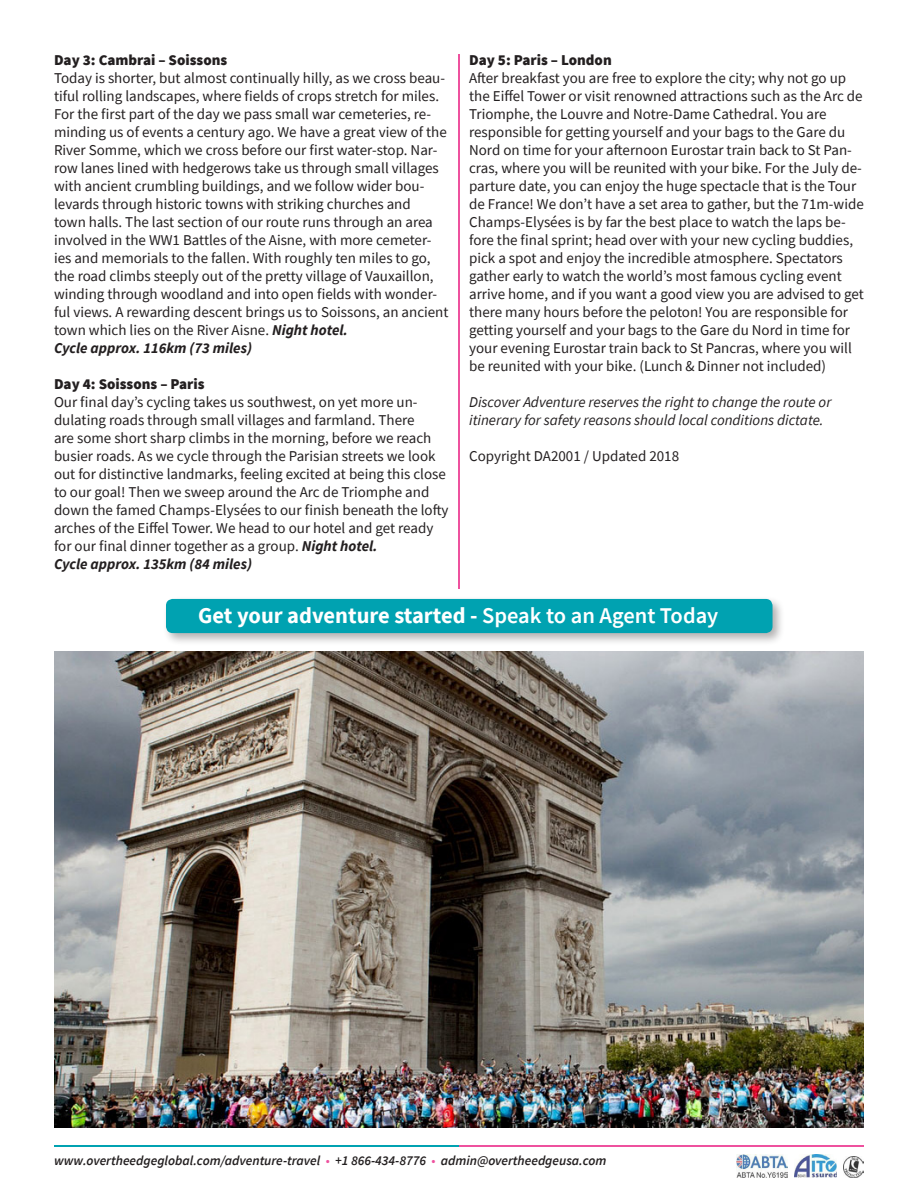
<style>
.page{position:relative;width:918px;height:1188px;background:#fff}
.page>*{position:absolute;margin:0;border:0;box-sizing:border-box;transform-origin:0 0}
.Paragraph_Style_1{font:700 22.5px "Source Sans Pro";color:#fff}
.Paragraph_Style_1-2{font:15px/18px "Source Sans Pro";color:#231f20}
.Paragraph_Style_1-3{font:italic 15px/18px "Source Sans Pro";color:#231f20}
.Paragraph_Style_1-4{font:900 15px "Source Sans Pro";color:#231f20}
.Paragraph_Style_1-5{font:italic 700 15px "Source Sans Pro";color:#231f20}
.t1{font:italic 600 13.5px "Source Sans Pro";color:#231f20}
.s1{font-weight:700;font-style:italic}
.s2{font-weight:600}
.s3{font-weight:400;font-style:normal;color:#ee519e}
</style>
<div class="page">
<img style="left:736px;top:1154px;width:52px;height:23px">
<img style="left:794px;top:1155px;width:43px;height:22px">
<img style="left:843px;top:1156px;width:21px;height:21px">
<hr style="left:55px;top:1145px;width:404px;height:2px;background:#00a2b1">
<hr style="left:459px;top:1145px;width:405px;height:2px;background:#ee519e">
<hr style="left:458px;top:54px;width:2px;height:535px;background:#ee519e">
<img style="left:54px;top:651px;width:810px;height:476px">
<div style="left:163px;top:596px;width:623px;height:50px;background:#231f20;opacity:.35"></div>
<div style="left:166px;top:599px;width:607px;height:34px;background:#00a2b1;border-radius:7px"></div>
<p class="Paragraph_Style_1-4" style="left:54px;top:50px;width:175px">Day 3: Cambrai – Soissons</p>
<p class="Paragraph_Style_1-2" style="left:54px;top:69px;width:393px">Today is shorter, but almost continually hilly, as we cross beau&shy;tiful rolling landscapes, where fields of crops stretch for miles.</p>
<p class="Paragraph_Style_1-2" style="left:54px;top:105px;width:394px">For the first part of the day we pass small war cemeteries, re&shy;minding us of events a century ago. We have a great view of the</p>
<p class="Paragraph_Style_1-2" style="left:54px;top:141px;width:386px">River Somme, which we cross before our first water-stop. Nar&shy;row lanes lined with hedgerows take us through small villages</p>
<p class="Paragraph_Style_1-2" style="left:54px;top:177px;width:396px">with ancient crumbling buildings, and we follow wider bou&shy;levards through historic towns with striking churches and<br>town halls. The last section of our route runs through an area involved in the WW1 Battles of the Aisne, with more cemeter&shy;ies and memorials to the fallen. With roughly ten miles to go, the road climbs steeply out of the pretty village of Vauxaillon, winding through woodland and into open fields with wonder&shy;ful views. A rewarding descent brings us to Soissons, an ancient town which lies on the River Aisne. <span class="s1">Night hotel.</span></p>
<p class="Paragraph_Style_1-5" style="left:54px;top:338px;width:200px">Cycle approx. 116km (73 miles)</p>
<p class="Paragraph_Style_1-4" style="left:54px;top:374px;width:152px">Day 4: Soissons – Paris</p>
<p class="Paragraph_Style_1-2" style="left:54px;top:393px;width:396px">Our final day’s cycling takes us southwest, on yet more un&shy;dulating roads through small villages and farmland. There<br>are some short sharp climbs in the morning, before we reach busier roads. As we cycle through the Parisian streets we look out for distinctive landmarks, feeling excited at being this close to our goal! Then we sweep around the Arc de Triomphe and down the famed Champs-Elysées to our finish beneath the lofty arches of the Eiffel Tower. We head to our hotel and get ready for our final dinner together as a group. <span class="s1">Night hotel.</span></p>
<p class="Paragraph_Style_1-5" style="left:54px;top:554px;width:200px">Cycle approx. 135km (84 miles)</p>
<p class="Paragraph_Style_1-4" style="left:469px;top:50px;width:144px">Day 5: Paris – London</p>
<p class="Paragraph_Style_1-2" style="left:469px;top:69px;width:395px">After breakfast you are free to explore the city; why not go up the Eiffel Tower or visit renowned attractions such as the Arc de</p>
<p class="Paragraph_Style_1-2" style="left:469px;top:105px;width:396px">Triomphe, the Louvre and Notre-Dame Cathedral. You are responsible for getting yourself and your bags to the Gare du Nord on time for your afternoon Eurostar train back to St Pan&shy;cras, where you will be reunited with your bike. For the July de&shy;parture date, you can enjoy the huge spectacle that is the Tour de France! We don’t have a set area to gather, but the 71m-wide Champs-Elysées is by far the best place to watch the laps be&shy;fore the final sprint; head over with your new cycling buddies, pick a spot and enjoy the incredible atmosphere. Spectators gather early to watch the world’s most famous cycling event arrive home, and if you want a good view you are advised to get there many hours before the peloton! You are responsible for getting yourself and your bags to the Gare du Nord in time for your evening Eurostar train back to St Pancras, where you will be reunited with your bike. (Lunch &amp; Dinner not included)</p>
<p class="Paragraph_Style_1-3" style="left:469px;top:393px;width:364px">Discover Adventure reserves the right to change the route or itinerary for safety reasons should local conditions dictate.</p>
<p class="Paragraph_Style_1-2" style="left:469px;top:447px;width:212px">Copyright DA2001 / Updated 2018</p>
<p class="Paragraph_Style_1" style="left:198px;top:600px;width:522px">Get your adventure started - <span class="s2">Speak to an Agent Today</span></p>
<p class="t1" style="left:54px;top:1151px;width:554px">www.overtheedgeglobal.com/adventure-travel <span class="s3">•</span> +1 866-434-8776 <span class="s3">•</span> admin@overtheedgeusa.com</p>
</div>
